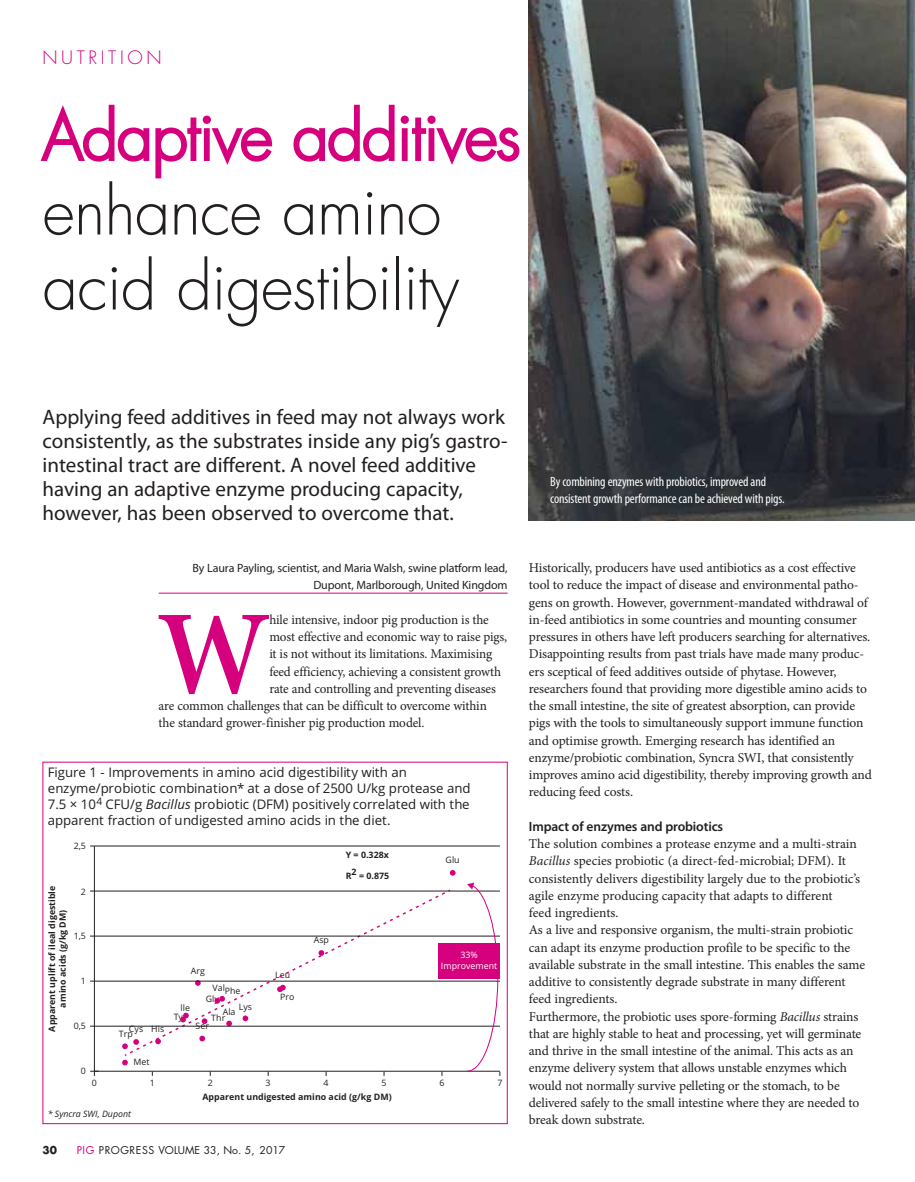
<style>
.page{position:relative;width:915px;height:1182px;background:#fff}
.page>*{position:absolute;margin:0;border:0;box-sizing:border-box;transform-origin:0 0}
.t1{font:600 119.7px "Minion Pro";color:#d6007f}
.t2{font:300 64.5px/75px "Futura Std";letter-spacing:-.01em;color:#231f20}
.t3{font:21px/24px "Myriad Pro";color:#231f20}
.t4{font:300 18px "Futura Std";letter-spacing:.2em;color:#d6007f}
.t5{font:13.5px/17.2px "Minion Pro";letter-spacing:-.01em;color:#231f20}
.t6{font:condensed 13.5px/17.2px "Myriad Pro";letter-spacing:-.01em;color:#fff}
.t7{font:600 13.5px "Myriad Pro";letter-spacing:-.01em;color:#231f20}
.t8{font:13.2px/15.9px "Open Sans";color:#231f20}
.t9{font:12px/16.5px "Myriad Pro";letter-spacing:-.01em;color:#231f20;text-align:right}
.t10{font:10.5px "Futura Std";color:#231f20}
.t11{font:700 10.5px "Futura Std";color:#231f20}
.t12{font:700 8.85px/10.6px "Open Sans";letter-spacing:.005em;color:#231f20;text-align:center}
.t13{font:8.85px "Open Sans";letter-spacing:.005em;color:#231f20}
.t14{font:italic 8.85px "Open Sans";color:#231f20}
.t15{font:8.85px/10.6px "Open Sans";letter-spacing:.005em;color:#fff;text-align:center}
.s1{font-style:italic}
.s2{color:#d6007f}
</style>
<div class="page">
<svg style="left:94px;top:845px;width:406px;height:227px"></svg>
<svg style="left:449px;top:870px;width:6px;height:6px"></svg>
<svg style="left:122px;top:1039px;width:17px;height:26px"></svg>
<svg style="left:128px;top:890px;width:320px;height:165px"></svg>
<svg style="left:446px;top:888px;width:5px;height:5px"></svg>
<hr style="left:94px;top:846px;width:405px;height:1px;background:#231f20">
<hr style="left:94px;top:891px;width:405px;height:1px;background:#231f20">
<hr style="left:94px;top:936px;width:405px;height:1px;background:#231f20">
<hr style="left:94px;top:981px;width:405px;height:1px;background:#231f20">
<hr style="left:94px;top:1026px;width:405px;height:1px;background:#231f20">
<svg style="left:90px;top:1071px;width:9px;height:5px"></svg>
<svg style="left:466px;top:883px;width:34px;height:193px"></svg>
<img style="left:528px;top:0;width:386px;height:520px">
<svg style="left:40px;top:104px;width:233px;height:75px"></svg>
<svg style="left:293px;top:104px;width:227px;height:61px"></svg>
<hr style="left:159px;top:593px;width:348px;height:1px;background:#d6007f">
<h3 class="t4" style="left:42px;top:49px;width:120px">NUTRITION</h3>
<h2 class="t2" style="left:42px;top:178px;width:418px">enhance amino acid digestibility</h2>
<p class="t3" style="left:42px;top:407px;width:466px">Applying feed additives in feed may not always work consistently, as the substrates inside any pig’s gastro&shy;intestinal tract are different. A novel feed additive having an adaptive enzyme producing capacity, however, has been observed to overcome that.</p>
<p class="t9" style="left:192px;top:561px;width:316px">By Laura Payling, scientist, and Maria Walsh, swine platform lead,<br>Dupont, Marlborough, United Kingdom</p>
<h1 class="t1" style="left:157px;top:581px;width:115px">W</h1>
<p class="t5" style="left:269px;top:612px;width:221px">hile intensive, indoor pig production is the</p>
<p class="t5" style="left:269px;top:629px;width:239px">most effective and economic way to raise pigs,</p>
<p class="t5" style="left:269px;top:647px;width:224px">it is not without its limitations. Maximising</p>
<p class="t5" style="left:269px;top:664px;width:233px">feed efficiency, achieving a consistent growth</p>
<p class="t5" style="left:269px;top:681px;width:228px">rate and controlling and preventing diseases</p>
<p class="t5" style="left:159px;top:698px;width:329px">are common challenges that can be difficult to overcome within</p>
<p class="t5" style="left:159px;top:715px;width:267px">the standard grower-finisher pig production model.</p>
<p class="t8" style="left:48px;top:766px;width:424px">Figure 1 - Improvements in amino acid digestibility with an enzyme/probiotic combination* at a dose of 2500 U/kg protease and 7.5 × 10<sup>4</sup> CFU/g <span class="s1">Bacillus</span> probiotic (DFM) positively correlated with the apparent fraction of undigested amino acids in the diet.</p>
<p class="t13" style="left:74px;top:842px;width:14px">2,5</p>
<p class="t13" style="left:81px;top:888px;width:7px">2</p>
<p class="t13" style="left:74px;top:932px;width:14px">1,5</p>
<p class="t13" style="left:81px;top:977px;width:7px">1</p>
<p class="t13" style="left:74px;top:1023px;width:14px">0,5</p>
<p class="t13" style="left:81px;top:1067px;width:7px">0</p>
<p class="t12" style="left:48px;top:1032px;width:147px;rotate:-90deg">Apparent uplift of ileal digestible amino acids (g/kg DM)</p>
<p class="t13" style="left:151px;top:1025px;width:15px">His</p>
<p class="t13" style="left:129px;top:1025px;width:16px">Cys</p>
<p class="t13" style="left:133px;top:1059px;width:18px">Met</p>
<p class="t13" style="left:119px;top:1030px;width:15px">Trp</p>
<p class="t13" style="left:92px;top:1079px;width:7px">0</p>
<p class="t13" style="left:150px;top:1079px;width:7px">1</p>
<p class="t14" style="left:48px;top:1109px;width:85px">* Syncra SWI, Dupont</p>
<p class="t13" style="left:191px;top:967px;width:16px">Arg</p>
<p class="t13" style="left:212px;top:985px;width:29px">ValPhe</p>
<p class="t13" style="left:223px;top:1008px;width:14px">Ala</p>
<p class="t13" style="left:239px;top:1003px;width:15px">Lys</p>
<p class="t13" style="left:206px;top:995px;width:15px">Gly</p>
<p class="t13" style="left:180px;top:1004px;width:11px">lle</p>
<p class="t13" style="left:174px;top:1013px;width:14px">Tyr</p>
<p class="t13" style="left:211px;top:1014px;width:15px">Thr</p>
<p class="t13" style="left:195px;top:1023px;width:15px">Ser</p>
<p class="t12" style="left:345px;top:851px;width:45px">Y = 0.328x</p>
<p class="t12" style="left:345px;top:872px;width:7px">R</p>
<p class="t12" style="left:351px;top:868px;width:7px">2</p>
<p class="t12" style="left:359px;top:872px;width:32px">= 0.875</p>
<p class="t13" style="left:275px;top:972px;width:16px">Leu</p>
<p class="t13" style="left:280px;top:994px;width:16px">Pro</p>
<p class="t13" style="left:313px;top:936px;width:17px">Asp</p>
<p class="t13" style="left:445px;top:856px;width:16px">Glu</p>
<p class="t15" style="left:441px;top:950px;width:58px">33%<br>Improvement</p>
<p class="t13" style="left:381px;top:1079px;width:7px">5</p>
<p class="t13" style="left:439px;top:1079px;width:7px">6</p>
<p class="t13" style="left:497px;top:1079px;width:7px">7</p>
<p class="t13" style="left:207px;top:1079px;width:7px">2</p>
<p class="t13" style="left:265px;top:1079px;width:7px">3</p>
<p class="t13" style="left:323px;top:1079px;width:7px">4</p>
<p class="t12" style="left:202px;top:1092px;width:190px">Apparent undigested amino acid (g/kg DM)</p>
<p class="t11" style="left:42px;top:1144px;width:16px">30</p>
<p class="t10" style="left:77px;top:1144px;width:210px"><span class="s2">PIG</span> PROGRESS VOLUME 33, No. 5, 2017</p>
<p class="t6" style="left:550px;top:474px;width:236px">By combining enzymes with probiotics, improved and consistent growth performance can be achieved with pigs.</p>
<p class="t5" style="left:528px;top:560px;width:344px">Historically, producers have used antibiotics as a cost effective tool to reduce the impact of disease and environmental patho&shy;gens on growth. However, government-mandated withdrawal of in-feed antibiotics in some countries and mounting consumer pressures in others have left producers searching for alternatives.<br>Disappointing results from past trials have made many produc&shy;ers sceptical of feed additives outside of phytase. However, researchers found that providing more digestible amino acids to the small intestine, the site of greatest absorption, can provide pigs with the tools to simultaneously support immune function and optimise growth. Emerging research has identified an enzyme/probiotic combination, Syncra SWI, that consistently improves amino acid digestibility, thereby improving growth and reducing feed costs.</p>
<p class="t7" style="left:528px;top:818px;width:196px">Impact of enzymes and probiotics</p>
<p class="t5" style="left:528px;top:836px;width:337px">The solution combines a protease enzyme and a multi-strain <span class="s1">Bacillus</span> species probiotic (a direct-fed-microbial; DFM). It consistently delivers digestibility largely due to the probiotic’s agile enzyme producing capacity that adapts to different<br>feed ingredients.<br>As a live and responsive organism, the multi-strain probiotic can adapt its enzyme production profile to be specific to the available substrate in the small intestine. This enables the same additive to consistently degrade substrate in many different feed ingredients.<br>Furthermore, the probiotic uses spore-forming <span class="s1">Bacillus</span> strains that are highly stable to heat and processing, yet will germinate and thrive in the small intestine of the animal. This acts as an enzyme delivery system that allows unstable enzymes which would not normally survive pelleting or the stomach, to be delivered safely to the small intestine where they are needed to break down substrate.</p>
</div>
